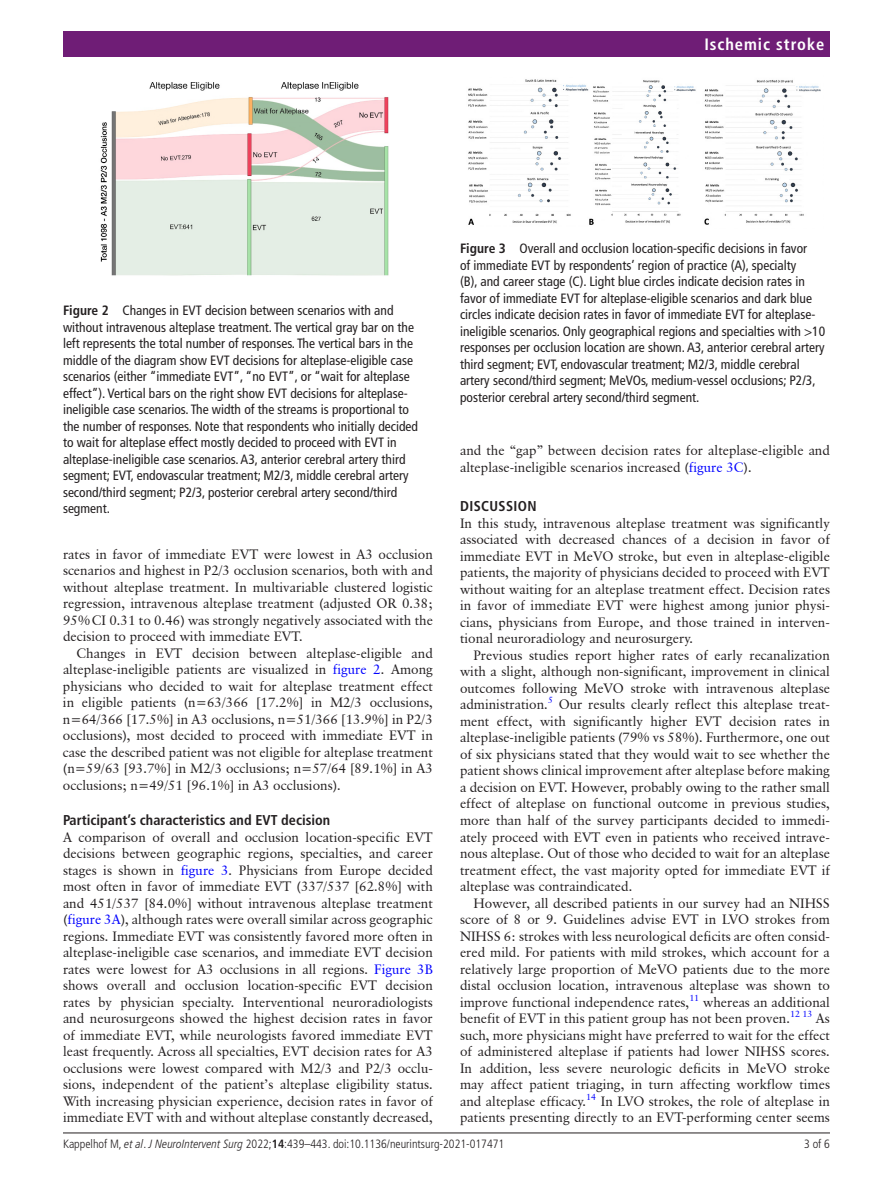
<style>
.page{position:relative;width:893px;height:1191px;background:#fff}
.page>*{position:absolute;margin:0;border:0;box-sizing:border-box;transform-origin:0 0}
.t1{font:700 condensed 16.5px "Frutiger LT Pro";letter-spacing:.055em;color:#fff}
.t2{font:700 condensed 14.25px "Frutiger LT Pro";color:#231f20}
.t3{font:700 condensed 14.25px "Frutiger LT Pro";letter-spacing:.025em;color:#231f20}
.t4{font:13.5px/16.5px "Classical Garamond BT";color:#231f20;text-align:justify}
.t5{font:condensed 13.5px/16.5px "Frutiger LT Pro";color:#231f20}
.t6{font:300 condensed 12px "Frutiger LT Pro";color:#231f20}
.s1{font-weight:700}
.s2{color:#00f}
.s3{font-style:italic}
</style>
<div class="page">
<hr style="left:63px;top:1132px;width:767px;height:1px;background:#231f20">
<div style="left:63px;top:31px;width:767px;height:25px;background:#6f1d76"></div>
<img style="left:100px;top:82px;width:289px;height:194px">
<img style="left:468px;top:79px;width:353px;height:146px">
<p class="t1" style="left:704px;top:34px;width:121px">Ischemic stroke</p>
<p class="t5" style="left:63px;top:302px;width:357px"><span class="s1">Figure 2</span> Changes in EVT decision between scenarios with and without intravenous alteplase treatment. The vertical gray bar on the left represents the total number of responses. The vertical bars in the middle of the diagram show EVT decisions for alteplase-eligible case scenarios (either “immediate EVT”, “no EVT”, or “wait for alteplase effect”). Vertical bars on the right show EVT decisions for alteplase&shy;ineligible case scenarios. The width of the streams is proportional to the number of responses. Note that respondents who initially decided to wait for alteplase effect mostly decided to proceed with EVT in alteplase-ineligible case scenarios. A3, anterior cerebral artery third segment; EVT, endovascular treatment; M2/3, middle cerebral artery second/third segment; P2/3, posterior cerebral artery second/third segment.</p>
<p class="t4" style="left:63px;top:545px;width:371px">rates in favor of immediate EVT were lowest in A3 occlusion scenarios and highest in P2/3 occlusion scenarios, both with and without alteplase treatment. In multivariable clustered logistic regression, intravenous alteplase treatment (adjusted OR 0.38; 95%CI 0.31 to 0.46) was strongly negatively associated with the decision to proceed with immediate EVT.</p>
<p class="t4" style="left:63px;top:644px;width:371px;text-indent:14px">Changes in EVT decision between alteplase-eligible and alteplase-ineligible patients are visualized in <span class="s2">figure 2</span>. Among physicians who decided to wait for alteplase treatment effect in eligible patients (n=63/366 [17.2%] in M2/3 occlusions, n=64/366 [17.5%] in A3 occlusions, n=51/366 [13.9%] in P2/3 occlusions), most decided to proceed with immediate EVT in case the described patient was not eligible for alteplase treatment (n=59/63 [93.7%] in M2/3 occlusions; n=57/64 [89.1%] in A3 occlusions; n=49/51 [96.1%] in A3 occlusions).</p>
<p class="t2" style="left:63px;top:811px;width:269px">Participant’s characteristics and EVT decision</p>
<p class="t4" style="left:63px;top:828px;width:371px">A comparison of overall and occlusion location-specific EVT decisions between geographic regions, specialties, and career stages is shown in <span class="s2">figure 3</span>. Physicians from Europe decided most often in favor of immediate EVT (337/537 [62.8%] with and 451/537 [84.0%] without intravenous alteplase treatment (<span class="s2">figure 3A</span>), although rates were overall similar across geographic regions. Immediate EVT was consistently favored more often in alteplase-ineligible case scenarios, and immediate EVT decision rates were lowest for A3 occlusions in all regions. <span class="s2">Figure 3B </span>shows overall and occlusion location-specific EVT decision rates by physician specialty. Interventional neuroradiologists and neurosurgeons showed the highest decision rates in favor of immediate EVT, while neurologists favored immediate EVT least frequently. Across all specialties, EVT decision rates for A3 occlusions were lowest compared with M2/3 and P2/3 occlu&shy;sions, independent of the patient’s alteplase eligibility status.<br>With increasing physician experience, decision rates in favor of immediate EVT with and without alteplase constantly decreased,</p>
<p class="t5" style="left:460px;top:240px;width:367px"><span class="s1">Figure 3</span> Overall and occlusion location-specific decisions in favor<br>of immediate EVT by respondents’ region of practice (A), specialty<br>(B), and career stage (C). Light blue circles indicate decision rates in favor of immediate EVT for alteplase-eligible scenarios and dark blue circles indicate decision rates in favor of immediate EVT for alteplase&shy;ineligible scenarios. Only geographical regions and specialties with &gt;10 responses per occlusion location are shown. A3, anterior cerebral artery third segment; EVT, endovascular treatment; M2/3, middle cerebral artery second/third segment; MeVOs, medium-vessel occlusions; P2/3, posterior cerebral artery second/third segment.</p>
<p class="t4" style="left:460px;top:442px;width:371px">and the “gap” between decision rates for alteplase-eligible and alteplase-ineligible scenarios increased (<span class="s2">figure 3C</span>).</p>
<p class="t3" style="left:460px;top:498px;width:78px">DISCUSSION</p>
<p class="t4" style="left:460px;top:515px;width:371px">In this study, intravenous alteplase treatment was significantly associated with decreased chances of a decision in favor of immediate EVT in MeVO stroke, but even in alteplase-eligible patients, the majority of physicians decided to proceed with EVT without waiting for an alteplase treatment effect. Decision rates in favor of immediate EVT were highest among junior physi&shy;cians, physicians from Europe, and those trained in interven&shy;tional neuroradiology and neurosurgery.</p>
<p class="t4" style="left:460px;top:647px;width:371px;text-indent:14px">Previous studies report higher rates of early recanalization with a slight, although non-significant, improvement in clinical outcomes following MeVO stroke with intravenous alteplase administration.<sup>5</sup> Our results clearly reflect this alteplase treat&shy;ment effect, with significantly higher EVT decision rates in alteplase-ineligible patients (79% vs 58%). Furthermore, one out of six physicians stated that they would wait to see whether the patient shows clinical improvement after alteplase before making a decision on EVT. However, probably owing to the rather small effect of alteplase on functional outcome in previous studies, more than half of the survey participants decided to immedi&shy;ately proceed with EVT even in patients who received intrave&shy;nous alteplase. Out of those who decided to wait for an alteplase treatment effect, the vast majority opted for immediate EVT if alteplase was contraindicated.</p>
<p class="t4" style="left:460px;top:894px;width:371px;text-indent:14px">However, all described patients in our survey had an NIHSS score of 8 or 9. Guidelines advise EVT in LVO strokes from NIHSS 6: strokes with less neurological deficits are often consid&shy;ered mild. For patients with mild strokes, which account for a relatively large proportion of MeVO patients due to the more distal occlusion location, intravenous alteplase was shown to improve functional independence rates,<sup>11</sup> whereas an additional benefit of EVT in this patient group has not been proven.<sup>12</sup> <sup>13</sup> As such, more physicians might have preferred to wait for the effect of administered alteplase if patients had lower NIHSS scores.<br>In addition, less severe neurologic deficits in MeVO stroke may affect patient triaging, in turn affecting workflow times and alteplase efficacy.<sup>14</sup> In LVO strokes, the role of alteplase in patients presenting directly to an EVT-performing center seems</p>
<p class="t6" style="left:63px;top:1136px;width:443px">Kappelhof M, <span class="s3">et al</span>. <span class="s3">J NeuroIntervent Surg</span> 2022;<span class="s1">14</span>:439–443. doi:10.1136/neurintsurg-2021-017471</p>
<p class="t6" style="left:804px;top:1136px;width:27px">3 of 6</p>
</div>
